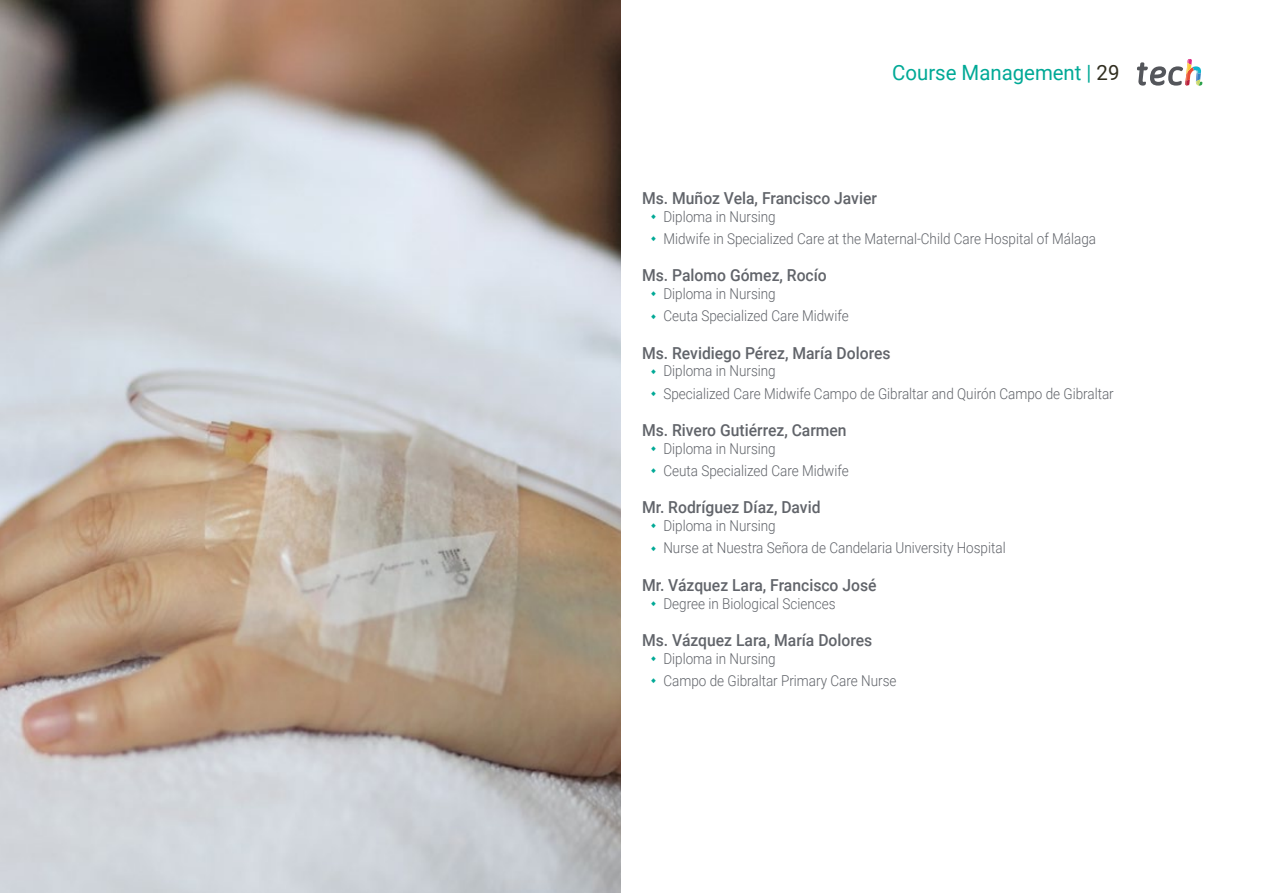
<style>
.page{position:relative;width:1263px;height:893px;background:#fff}
.page>*{position:absolute;margin:0;border:0;box-sizing:border-box;transform-origin:0 0}
.t1{font:21px "Roboto";color:#00a996}
.t2{font:500 16.5px "Roboto";color:#61646a;scale:.95 1}
.t3{font:300 15px/22.2px "Roboto";color:#61646a;scale:.9 1}
.s1{color:#312e20}
</style>
<div class="page">
<svg style="left:1137px;top:59px;width:65px;height:27px"></svg>
<img style="left:0;top:0;width:621px;height:893px">
<h1 class="t1" style="left:892px;top:57px;width:229px">Course Management | <span class="s1">29</span></h1>
<p class="t2" style="left:642px;top:186px;width:249px">Ms. Muñoz Vela, Francisco Javier</p>
<p class="t3" style="left:663px;top:205px;width:482px">Diploma in Nursing<br>Midwife in Specialized Care at the Maternal-Child Care Hospital of Málaga</p>
<p class="t2" style="left:642px;top:264px;width:196px">Ms. Palomo Gómez, Rocío</p>
<p class="t3" style="left:663px;top:282px;width:207px">Diploma in Nursing<br>Ceuta Specialized Care Midwife</p>
<p class="t2" style="left:642px;top:341px;width:263px">Ms. Revidiego Pérez, María Dolores</p>
<p class="t3" style="left:663px;top:359px;width:502px">Diploma in Nursing<br>Specialized Care Midwife Campo de Gibraltar and Quirón Campo de Gibraltar</p>
<p class="t2" style="left:642px;top:418px;width:217px">Ms. Rivero Gutiérrez, Carmen</p>
<p class="t3" style="left:663px;top:437px;width:207px">Diploma in Nursing<br>Ceuta Specialized Care Midwife</p>
<p class="t2" style="left:642px;top:496px;width:189px">Mr. Rodríguez Díaz, David</p>
<p class="t3" style="left:663px;top:514px;width:382px">Diploma in Nursing<br>Nurse at Nuestra Señora de Candelaria University Hospital</p>
<p class="t2" style="left:642px;top:573px;width:248px">Mr. Vázquez Lara, Francisco José</p>
<p class="t3" style="left:663px;top:592px;width:193px">Degree in Biological Sciences</p>
<p class="t2" style="left:642px;top:628px;width:244px">Ms. Vázquez Lara, María Dolores</p>
<p class="t3" style="left:663px;top:647px;width:261px">Diploma in Nursing<br>Campo de Gibraltar Primary Care Nurse</p>
</div>
